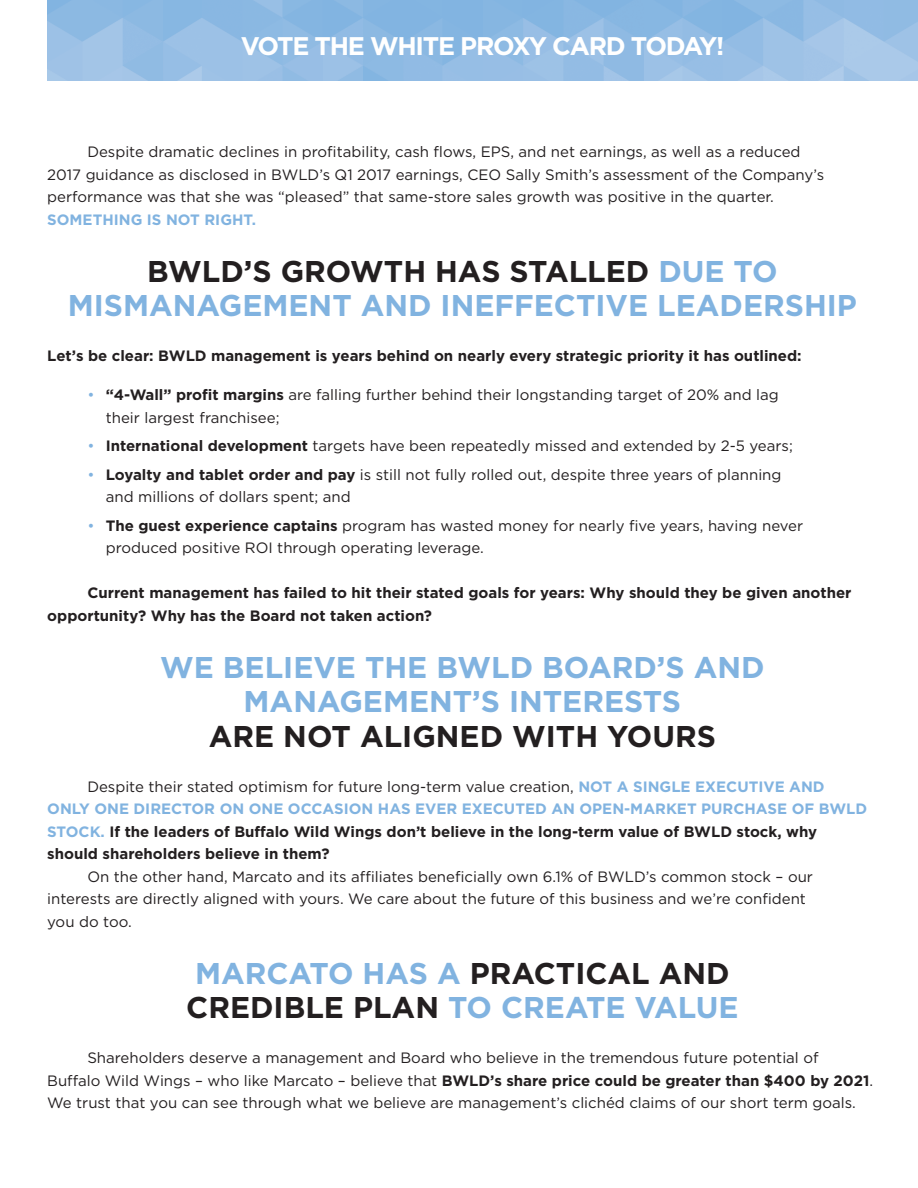
<style>
.page{position:relative;width:918px;height:1188px;background:#fff}
.page>*{position:absolute;margin:0;border:0;box-sizing:border-box;transform-origin:0 0}
.t1{font:700 30px/34.5px "Gotham";color:#81b3e0;text-align:center}
.t2{font:700 25.5px "Gotham";letter-spacing:-.05em;color:#fff}
.t3{font:15px/22.5px "Gotham";color:#231f20}
.t4{font:700 15px/22.5px "Gotham";color:#231f20}
.t5{font:700 15px "Gotham";color:#81b3e0}
.s1{color:#231f20}
.s2{color:#81b3e0}
.s3{font-weight:700}
.s4{font-weight:400}
</style>
<div class="page">
<img style="left:47px;top:0;width:871px;height:81px">
<p class="t2" style="left:241px;top:31px;width:485px">VOTE THE WHITE PROXY CARD TODAY!</p>
<p class="t3" style="left:47px;top:140px;width:779px;text-indent:40px">Despite dramatic declines in profitability, cash flows, EPS, and net earnings, as well as a reduced<br>2017 guidance as disclosed in BWLD’s Q1 2017 earnings, CEO Sally Smith’s assessment of the Company’s performance was that she was “pleased” that same-store sales growth was positive in the quarter.</p>
<p class="t5" style="left:47px;top:211px;width:210px">SOMETHING IS NOT RIGHT.</p>
<p class="t1" style="left:68px;top:253px;width:791px"><span class="s1">BWLD’S GROWTH HAS STALLED</span> DUE TO<br>MISMANAGEMENT AND INEFFECTIVE LEADERSHIP</p>
<p class="t4" style="left:47px;top:344px;width:756px">Let’s be clear: BWLD management is years behind on nearly every strategic priority it has outlined:</p>
<p class="t3" style="left:106px;top:383px;width:675px;text-indent:-18px"><span class="s2">•</span> <span class="s3">“4-Wall” profit margins</span> are falling further behind their longstanding target of 20% and lag their largest franchisee;</p>
<p class="t3" style="left:87px;top:434px;width:707px"><span class="s2">•</span> <span class="s3">International development</span> targets have been repeatedly missed and extended by 2-5 years;</p>
<p class="t3" style="left:106px;top:463px;width:677px;text-indent:-18px"><span class="s2">•</span> <span class="s3">Loyalty and tablet order and pay</span> is still not fully rolled out, despite three years of planning and millions of dollars spent; and</p>
<p class="t3" style="left:106px;top:514px;width:699px;text-indent:-18px"><span class="s2">•</span> <span class="s3">The guest experience captains</span> program has wasted money for nearly five years, having never produced positive ROI through operating leverage.</p>
<p class="t4" style="left:47px;top:581px;width:806px;text-indent:40px">Current management has failed to hit their stated goals for years: Why should they be given another opportunity? Why has the Board not taken action?</p>
<p class="t1" style="left:160px;top:649px;width:606px">WE BELIEVE THE BWLD BOARD’S AND<br>MANAGEMENT’S INTERESTS<br><span class="s1">ARE NOT ALIGNED WITH YOURS</span></p>
<p class="t4" style="left:47px;top:775px;width:822px;text-indent:40px"><span class="s4">Despite their stated optimism for future long-term value creation,</span> <span class="s2">NOT A SINGLE EXECUTIVE AND ONLY ONE DIRECTOR ON ONE OCCASION HAS EVER EXECUTED AN OPEN-MARKET PURCHASE OF BWLD STOCK.</span> If the leaders of Buffalo Wild Wings don’t believe in the long-term value of BWLD stock, why should shareholders believe in them?</p>
<p class="t3" style="left:47px;top:865px;width:767px;text-indent:40px">On the other hand, Marcato and its affiliates beneficially own 6.1% of BWLD’s common stock – our interests are directly aligned with yours. We care about the future of this business and we’re confident you do too.</p>
<p class="t1" style="left:186px;top:955px;width:554px;text-align:left">MARCATO HAS A <span class="s1">PRACTICAL AND<br>CREDIBLE PLAN</span> TO CREATE VALUE</p>
<p class="t3" style="left:47px;top:1046px;width:827px;text-indent:40px">Shareholders deserve a management and Board who believe in the tremendous future potential of<br>Buffalo Wild Wings – who like Marcato – believe that <span class="s3">BWLD’s share price could be greater than $400 by 2021</span>.<br>We trust that you can see through what we believe are management’s clichéd claims of our short term goals.</p>
</div>
